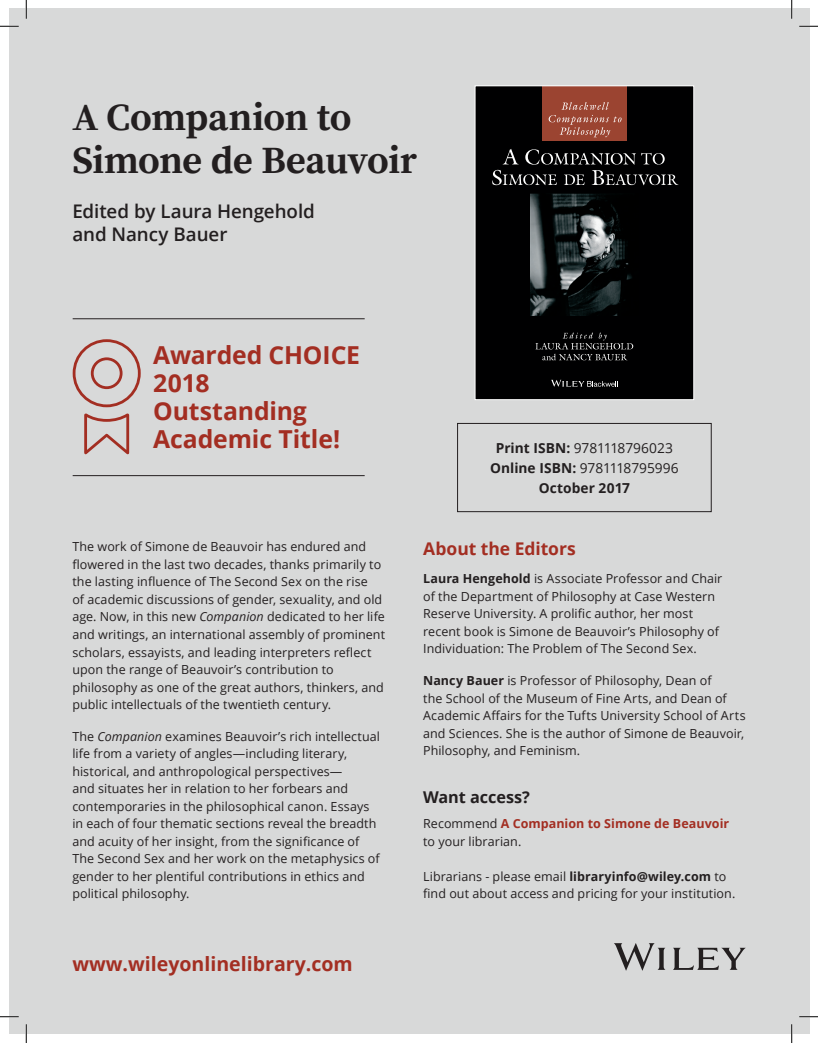
<style>
.page{position:relative;width:818px;height:1043px;background:#fff}
.page>*{position:absolute;margin:0;border:0;box-sizing:border-box;transform-origin:0 0}
.t1{font:700 38.38px/43px "Source Serif Pro";letter-spacing:-.02em;color:#231f20}
.t2{font:700 24.75px/28.1px "Open Sans";letter-spacing:-.005em;color:#a32e22}
.t3{font:700 19.5px "Open Sans";color:#a32e22}
.t4{font:600 18.75px/22.5px "Open Sans";letter-spacing:-.005em;color:#231f20}
.t5{font:700 17.5px "Open Sans";letter-spacing:-.005em;color:#a32e22}
.t6{font:700 16.25px "Open Sans";letter-spacing:-.005em;color:#231f20}
.t7{font:700 13.75px/20px "Open Sans";letter-spacing:.01em;color:#231f20;text-align:center}
.t8{font:12.5px/17.5px "Open Sans";letter-spacing:.005em;color:#231f20}
.t9{font:700 12.5px/17.5px "Open Sans";letter-spacing:.005em;color:#a32e22}
.s1{font-style:italic}
.s2{font-weight:400}
.s3{font-weight:700}
.s4{font-weight:400;color:#231f20}
</style>
<div class="page">
<div style="left:9px;top:9px;width:800px;height:1025px;background:#d8d9d9"></div>
<svg style="left:614px;top:943px;width:131px;height:27px"></svg>
<div style="left:457px;top:423px;width:254px;height:89px;border:1px solid #231f20"></div>
<svg style="left:72px;top:339px;width:69px;height:116px"></svg>
<hr style="left:73px;top:318px;width:291px;height:1px;background:#231f20">
<hr style="left:73px;top:475px;width:291px;height:1px;background:#231f20">
<div style="left:475px;top:86px;width:218px;height:313px;background:#000001"></div>
<div style="left:542px;top:86px;width:84px;height:55px;background:#9b4431"></div>
<svg style="left:551px;top:380px;width:67px;height:7px"></svg>
<img style="left:530px;top:194px;width:102px;height:121px">
<svg style="left:535px;top:332px;width:98px;height:28px"></svg>
<svg style="left:548px;top:102px;width:73px;height:35px"></svg>
<svg style="left:492px;top:149px;width:186px;height:36px"></svg>
<div style="left:474px;top:85px;width:220px;height:315px;border:1px solid #fff"></div>
<svg style="left:0;top:25px;width:19px;height:2px"></svg>
<svg style="left:799px;top:25px;width:19px;height:2px"></svg>
<svg style="left:0;top:1016px;width:19px;height:1px"></svg>
<svg style="left:799px;top:1015px;width:19px;height:2px"></svg>
<svg style="left:25px;top:0;width:2px;height:19px"></svg>
<svg style="left:25px;top:1024px;width:2px;height:18px"></svg>
<svg style="left:790px;top:0;width:2px;height:19px"></svg>
<svg style="left:791px;top:1024px;width:1px;height:18px"></svg>
<h1 class="t1" style="left:72px;top:98px;width:346px">A Companion to<br>Simone de Beauvoir</h1>
<h3 class="t4" style="left:72px;top:200px;width:244px">Edited by Laura Hengehold and Nancy Bauer</h3>
<h2 class="t2" style="left:153px;top:340px;width:208px">Awarded CHOICE<br>2018<br>Outstanding<br>Academic Title!</h2>
<p class="t8" style="left:72px;top:538px;width:314px">The work of Simone de Beauvoir has endured and flowered in the last two decades, thanks primarily to the lasting influence of The Second Sex on the rise<br>of academic discussions of gender, sexuality, and old age. Now, in this new <span class="s1">Companion</span> dedicated to her life and writings, an international assembly of prominent scholars, essayists, and leading interpreters reflect upon the range of Beauvoir’s contribution to philosophy as one of the great authors, thinkers, and public intellectuals of the twentieth century.</p>
<p class="t8" style="left:72px;top:727px;width:309px">The <span class="s1">Companion</span> examines Beauvoir’s rich intellectual life from a variety of angles—including literary, historical, and anthropological perspectives—<br>and situates her in relation to her forbears and contemporaries in the philosophical canon. Essays in each of four thematic sections reveal the breadth and acuity of her insight, from the significance of The Second Sex and her work on the metaphysics of gender to her plentiful contributions in ethics and political philosophy.</p>
<h3 class="t3" style="left:72px;top:949px;width:282px">www.wileyonlinelibrary.com</h3>
<p class="t7" style="left:490px;top:437px;width:190px">Print ISBN: <span class="s2">9781118796023<br></span>Online ISBN: <span class="s2">9781118795996<br></span>October 2017</p>
<h3 class="t5" style="left:423px;top:536px;width:154px">About the Editors</h3>
<p class="t8" style="left:423px;top:570px;width:301px"><span class="s3">Laura Hengehold</span> is Associate Professor and Chair of the Department of Philosophy at Case Western Reserve University. A prolific author, her most recent book is Simone de Beauvoir’s Philosophy of Individuation: The Problem of The Second Sex.</p>
<p class="t8" style="left:423px;top:671px;width:324px"><span class="s3">Nancy Bauer</span> is Professor of Philosophy, Dean of<br>the School of the Museum of Fine Arts, and Dean of Academic Affairs for the Tufts University School of Arts and Sciences. She is the author of Simone de Beauvoir, Philosophy, and Feminism.</p>
<h3 class="t6" style="left:423px;top:786px;width:108px">Want access?</h3>
<p class="t9" style="left:423px;top:814px;width:307px"><span class="s4">Recommend</span> A Companion to Simone de Beauvoir <span class="s4">to your librarian.</span></p>
<p class="t8" style="left:423px;top:867px;width:314px">Librarians - please email <span class="s3">libraryinfo@wiley.com</span> to find out about access and pricing for your institution.</p>
</div>
